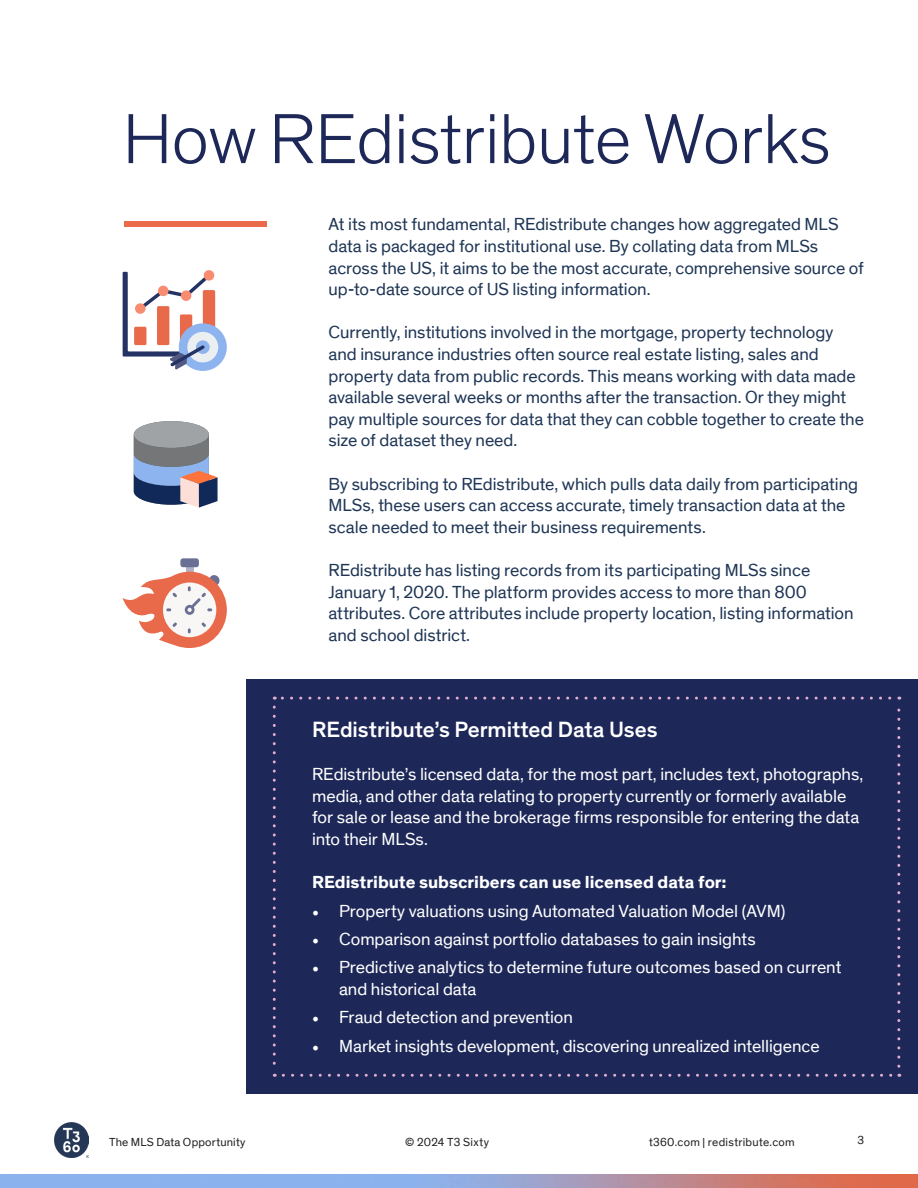
<style>
.page{position:relative;width:918px;height:1188px;background:#fff}
.page>*{position:absolute;margin:0;border:0;box-sizing:border-box;transform-origin:0 0}
.t1{font:300 72px "Theinhardt";color:#1d2858}
.t2{font:500 22.5px "Theinhardt";letter-spacing:-.005em;color:#fff}
.t3{font:18px/21.6px "Theinhardt";letter-spacing:-.005em;color:#1f3655}
.t4{font:18px/21.6px "Theinhardt";letter-spacing:-.005em;color:#fff}
.t5{font:700 18px "Theinhardt";color:#fff}
.t6{font:12px "Theinhardt";letter-spacing:.02em;color:#231f20}
.s1{font-family:"Minion Pro"}
</style>
<div class="page">
<img style="left:54px;top:1123px;width:35px;height:35px">
<div style="left:246px;top:679px;width:672px;height:415px;background:#1d2858"></div>
<svg style="left:273px;top:707px;width:3px;height:370px"></svg>
<svg style="left:283px;top:1074px;width:617px;height:3px"></svg>
<svg style="left:897px;top:697px;width:3px;height:369px"></svg>
<svg style="left:274px;top:697px;width:616px;height:3px"></svg>
<div style="left:124px;top:221px;width:143px;height:6px;background:#ea6a49"></div>
<img style="left:0;top:1174px;width:918px;height:14px">
<svg style="left:123px;top:270px;width:104px;height:101px"></svg>
<svg style="left:134px;top:421px;width:84px;height:87px;background:#9196a6"></svg>
<svg style="left:186px;top:567px;width:7px;height:5px"></svg>
<div style="left:180px;top:558px;width:19px;height:9px;background:#6a6f94;border-radius:3px"></div>
<svg style="left:123px;top:572px;width:104px;height:76px"></svg>
<p class="t1" style="left:123px;top:97px;width:709px">How REdistribute Works</p>
<p class="t3" style="left:328px;top:214px;width:537px">At its most fundamental, REdistribute changes how aggregated MLS data is packaged for institutional use. By collating data from MLSs across the US, it aims to be the most accurate, comprehensive source of up-to-date source of US listing information.</p>
<p class="t3" style="left:328px;top:322px;width:537px">Currently, institutions involved in the mortgage, property technology and insurance industries often source real estate listing, sales and property data from public records. This means working with data made available several weeks or months after the transaction. Or they might pay multiple sources for data that they can cobble together to create the size of dataset they need.</p>
<p class="t3" style="left:328px;top:473px;width:531px">By subscribing to REdistribute, which pulls data daily from participating<br>MLSs, these users can access accurate, timely transaction data at the scale needed to meet their business requirements.</p>
<p class="t3" style="left:328px;top:560px;width:527px">REdistribute has listing records from its participating MLSs since January 1, 2020. The platform provides access to more than 800 attributes. Core attributes include property location, listing information and school district.</p>
<p class="t2" style="left:312px;top:716px;width:347px">REdistribute’s Permitted Data Uses</p>
<p class="t4" style="left:312px;top:764px;width:553px">REdistribute’s licensed data, for the most part, includes text, photographs, media, and other data relating to property currently or formerly available for sale or lease and the brokerage firms responsible for entering the data into their MLSs.</p>
<p class="t5" style="left:312px;top:871px;width:416px">REdistribute subscribers can use licensed data for:</p>
<p class="t4" style="left:312px;top:900px;width:475px"><span class="s1">•</span> Property valuations using Automated Valuation Model (AVM)</p>
<p class="t4" style="left:312px;top:928px;width:445px"><span class="s1">•</span> Comparison against portfolio databases to gain insights</p>
<p class="t4" style="left:339px;top:957px;width:504px;text-indent:-27px"><span class="s1">•</span> Predictive analytics to determine future outcomes based on current and historical data</p>
<p class="t4" style="left:312px;top:1007px;width:262px"><span class="s1">•</span> Fraud detection and prevention</p>
<p class="t4" style="left:312px;top:1035px;width:509px"><span class="s1">•</span> Market insights development, discovering unrealized intelligence</p>
<p class="t6" style="left:109px;top:1135px;width:138px">The MLS Data Opportunity</p>
<p class="t6" style="left:405px;top:1135px;width:85px">© 2024 T3 Sixty</p>
<p class="t6" style="left:649px;top:1135px;width:147px">t360.com | redistribute.com</p>
<p class="t6" style="left:857px;top:1133px;width:8px">3</p>
</div>
